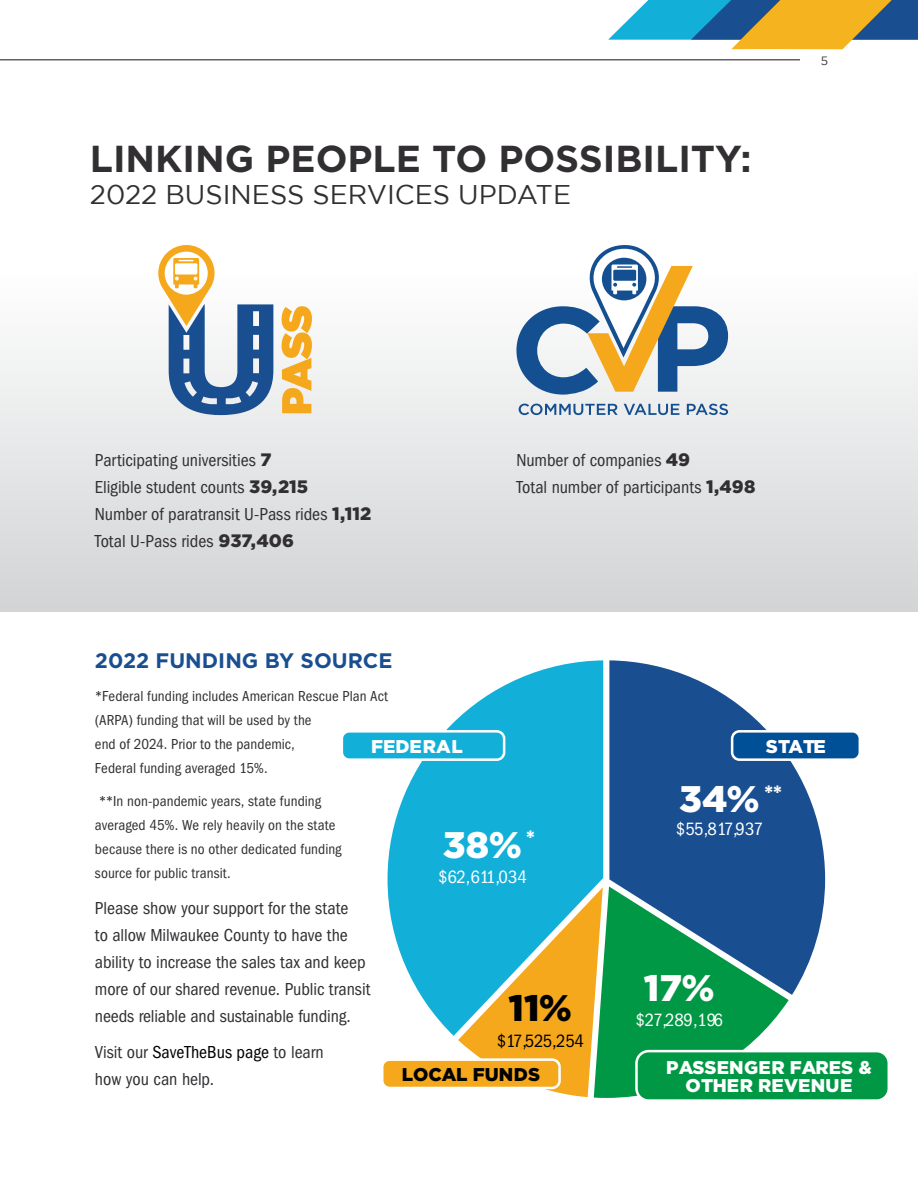
<style>
.page{position:relative;width:918px;height:1188px;background:#fff}
.page>*{position:absolute;margin:0;border:0;box-sizing:border-box;transform-origin:0 0}
.t1{font:700 37.5px "Gotham";color:#312f32}
.t2{font:900 36.9px "Gotham";color:#fff}
.t3{font:900 36.9px "Gotham";color:#000}
.t4{font:27px "Gotham";color:#312f32}
.t5{font:700 21px "Gotham";color:#194f90}
.t6{font:900 20.7px "Gotham";color:#fff}
.t7{font:900 18.45px/18.5px "Gotham";color:#fff;text-align:center}
.t8{font:condensed 18.45px "Franklin Gothic LT Pro";letter-spacing:-.02em;color:#fff}
.t9{font:condensed 18.45px "Franklin Gothic LT Pro";letter-spacing:-.035em;color:#000}
.t10{font:900 18.45px "Gotham";color:#000}
.t11{font:condensed 18px/27px "Franklin Gothic LT Pro";letter-spacing:-.005em;color:#312f32}
.t12{font:condensed 15px/24px "Franklin Gothic LT Pro";letter-spacing:.005em;color:#312f32}
.t13{font:12px "Gotham";color:#312f32}
.s1{font-family:"Gotham";font-weight:900;font-stretch:normal}
.s2{color:#000}
</style>
<div class="page">
<div style="left:0;top:175px;width:918px;height:437px;background:linear-gradient(to bottom,#fff,#d4d5d6)"></div>
<svg style="left:608px;top:0;width:310px;height:49px"></svg>
<svg style="left:519px;top:404px;width:99px;height:11px"></svg>
<svg style="left:624px;top:404px;width:55px;height:11px"></svg>
<svg style="left:687px;top:404px;width:41px;height:11px"></svg>
<svg style="left:516px;top:243px;width:212px;height:152px"></svg>
<hr style="left:0;top:59px;width:800px;height:1px;background:#312f32">
<svg style="left:282px;top:306px;width:30px;height:107px"></svg>
<svg style="left:158px;top:245px;width:115px;height:170px"></svg>
<svg style="left:609px;top:660px;width:216px;height:335px;fill:#194f90"></svg>
<svg style="left:388px;top:660px;width:215px;height:376px;fill:#12b0d9"></svg>
<svg style="left:458px;top:886px;width:331px;height:212px;background:#589f72"></svg>
<div style="left:637px;top:1051px;width:252px;height:50px;background:#009845;border-radius:12px"></div>
<div style="left:635px;top:1050px;width:255px;height:52px;border:3px solid #fff;border-radius:12px"></div>
<div style="left:342px;top:731px;width:162px;height:29px;background:#12b0d9;border-radius:7px"></div>
<div style="left:341px;top:730px;width:164px;height:31px;border:3px solid #fff;border-radius:7px"></div>
<div style="left:382px;top:1060px;width:178px;height:28px;background:#f5a81c;border-radius:7px"></div>
<div style="left:381px;top:1058px;width:180px;height:31px;border:3px solid #fff;border-radius:7px"></div>
<div style="left:732px;top:731px;width:128px;height:29px;background:#005098;border-radius:7px"></div>
<div style="left:731px;top:730px;width:130px;height:31px;border:3px solid #fff;border-radius:7px"></div>
<h1 class="t1" style="left:90px;top:137px;width:663px">LINKING PEOPLE TO POSSIBILITY:</h1>
<h3 class="t4" style="left:90px;top:180px;width:483px">2022 BUSINESS SERVICES UPDATE</h3>
<p class="t13" style="left:821px;top:54px;width:9px">5</p>
<p class="t11" style="left:95px;top:447px;width:278px">Participating universities <span class="s1">7<br></span>Eligible student counts <span class="s1">39,215<br></span>Number of paratransit U-Pass rides <span class="s1">1,112<br></span>Total U-Pass rides <span class="s1">937,406</span></p>
<p class="t11" style="left:516px;top:447px;width:240px">Number of companies <span class="s1">49<br></span>Total number of participants <span class="s1">1,498</span></p>
<p class="t5" style="left:95px;top:649px;width:299px">2022 FUNDING BY SOURCE</p>
<p class="t12" style="left:95px;top:685px;width:295px">*Federal funding includes American Rescue Plan Act (ARPA) funding that will be used by the<br>end of 2024. Prior to the pandemic,<br>Federal funding averaged 15%.</p>
<p class="t12" style="left:95px;top:790px;width:248px">**In non-pandemic years, state funding averaged 45%. We rely heavily on the state because there is no other dedicated funding source for public transit.</p>
<p class="t11" style="left:95px;top:895px;width:277px">Please show your support for the state<br>to allow Milwaukee County to have the ability to increase the sales tax and keep more of our shared revenue. Public transit needs reliable and sustainable funding.</p>
<p class="t11" style="left:95px;top:1039px;width:230px">Visit our <span class="s2">SaveTheBus page</span> to learn how you can help.</p>
<p class="t7" style="left:371px;top:736px;width:93px">FEDERAL</p>
<p class="t6" style="left:526px;top:825px;width:10px">*</p>
<h2 class="t2" style="left:443px;top:823px;width:81px">38%</h2>
<p class="t8" style="left:438px;top:866px;width:90px">$62,611,034</p>
<h2 class="t3" style="left:509px;top:987px;width:65px">11%</h2>
<p class="t9" style="left:497px;top:1031px;width:88px">$17,525,254</p>
<p class="t10" style="left:402px;top:1064px;width:140px">LOCAL FUNDS</p>
<p class="t7" style="left:766px;top:736px;width:62px">STATE</p>
<h2 class="t2" style="left:679px;top:778px;width:82px">34%</h2>
<p class="t8" style="left:676px;top:819px;width:88px">$55,817,937</p>
<p class="t6" style="left:764px;top:781px;width:19px">**</p>
<h2 class="t2" style="left:644px;top:967px;width:72px">17%</h2>
<p class="t8" style="left:635px;top:1009px;width:89px">$27,289,196</p>
<p class="t7" style="left:666px;top:1057px;width:207px">PASSENGER FARES &amp;<br>OTHER REVENUE</p>
</div>
